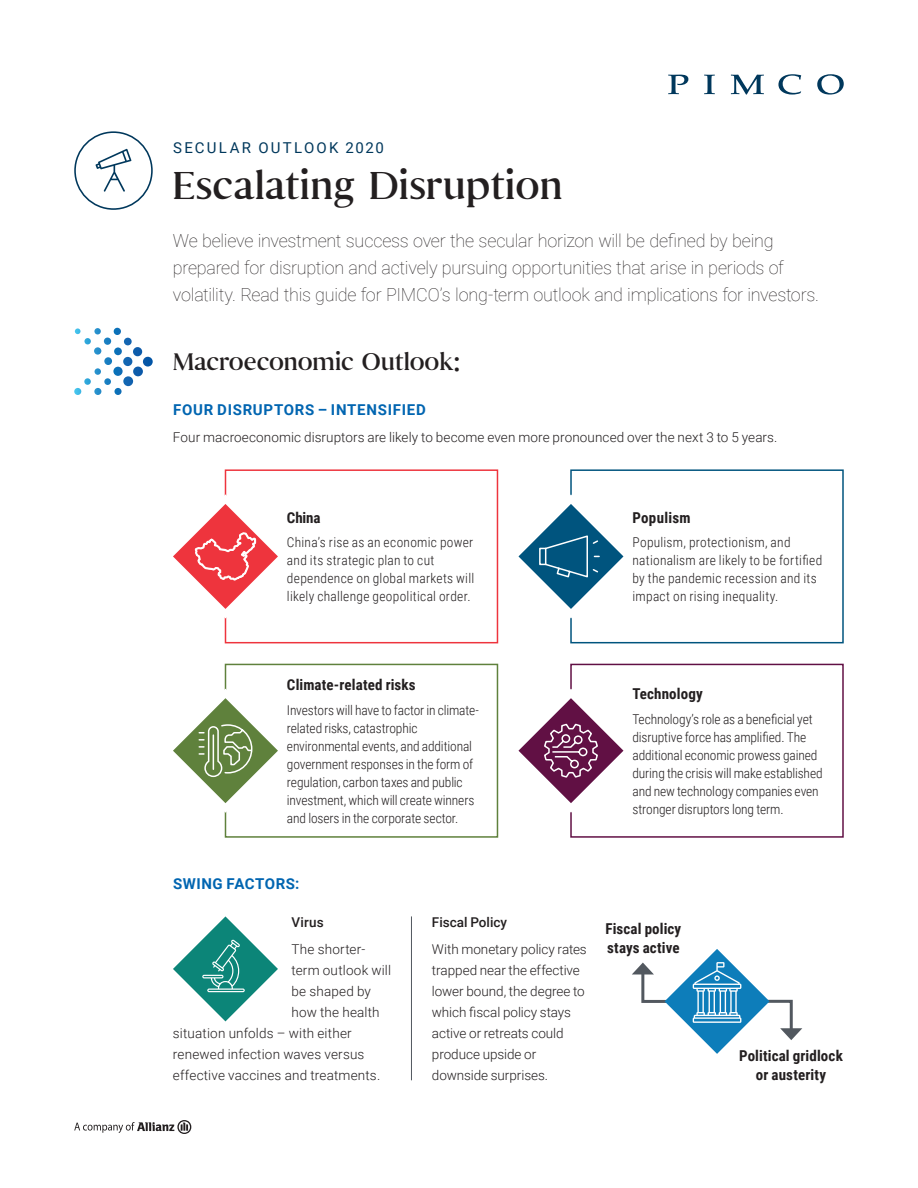
<style>
.page{position:relative;width:918px;height:1188px;background:#fff}
.page>*{position:absolute;margin:0;border:0;box-sizing:border-box;transform-origin:0 0}
.t1{font:39px "Senhan";letter-spacing:.005em;color:#231f20}
.t2{font:24px "Senhan";letter-spacing:-.005em;color:#231f20}
.t3{font:100 18px/27px "Roboto";letter-spacing:-.015em;color:#231f20}
.t4{font:700 15px/19.5px "Roboto Condensed";letter-spacing:.01em;color:#231f20}
.t5{font:700 15px "Roboto";letter-spacing:.045em;color:#0165b1}
.t6{font:15px "Roboto";letter-spacing:.15em;color:#00385c}
.t7{font:300 13.5px/18px "Roboto Condensed";letter-spacing:-.005em;color:#231f20}
.t8{font:300 13.5px/21px "Roboto";letter-spacing:.005em;color:#231f20}
.t9{font:300 13.5px/18px "Roboto Condensed";letter-spacing:.02em;color:#231f20}
.t10{font:500 13.5px "Roboto";color:#231f20}
</style>
<div class="page">
<svg style="left:668px;top:75px;width:20px;height:19px"></svg>
<svg style="left:704px;top:75px;width:11px;height:19px"></svg>
<svg style="left:731px;top:75px;width:33px;height:20px"></svg>
<svg style="left:778px;top:74px;width:23px;height:21px"></svg>
<svg style="left:817px;top:74px;width:27px;height:21px"></svg>
<svg style="left:74px;top:1120px;width:117px;height:14px"></svg>
<svg style="left:95px;top:149px;width:36px;height:43px"></svg>
<div style="left:74px;top:131px;width:79px;height:79px;border:2px solid #00385c;border-radius:50%"></div>
<svg style="left:74px;top:328px;width:79px;height:67px"></svg>
<div style="left:225px;top:469px;width:273px;height:174px;border:2px solid #ee343d"></div>
<div style="left:570px;top:469px;width:274px;height:174px;border:2px solid #00547e"></div>
<div style="left:225px;top:664px;width:273px;height:174px;border:2px solid #5f813c"></div>
<div style="left:570px;top:664px;width:274px;height:174px;border:2px solid #611044"></div>
<svg style="left:518px;top:494px;width:106px;height:124px"></svg>
<svg style="left:173px;top:689px;width:105px;height:124px"></svg>
<svg style="left:518px;top:689px;width:106px;height:124px"></svg>
<svg style="left:632px;top:949px;width:170px;height:105px"></svg>
<svg style="left:173px;top:916px;width:105px;height:105px"></svg>
<hr style="left:411px;top:916px;width:1px;height:164px;background:#52585f">
<svg style="left:173px;top:494px;width:105px;height:124px"></svg>
<p class="t6" style="left:173px;top:137px;width:212px">SECULAR OUTLOOK 2020</p>
<h1 class="t1" style="left:173px;top:152px;width:391px">Escalating Disruption</h1>
<p class="t3" style="left:173px;top:226px;width:648px">We believe investment success over the secular horizon will be defined by being prepared for disruption and actively pursuing opportunities that arise in periods of volatility. Read this guide for PIMCO’s long-term outlook and implications for investors.</p>
<h2 class="t2" style="left:173px;top:341px;width:288px">Macroeconomic Outlook:</h2>
<p class="t5" style="left:173px;top:399px;width:254px">FOUR DISRUPTORS – INTENSIFIED</p>
<p class="t8" style="left:173px;top:427px;width:606px">Four macroeconomic disruptors are likely to become even more pronounced over the next 3 to 5 years.</p>
<p class="t4" style="left:287px;top:507px;width:35px">China</p>
<p class="t9" style="left:287px;top:533px;width:189px">China’s rise as an economic power and its strategic plan to cut dependence on global markets will likely challenge geopolitical order.</p>
<p class="t4" style="left:633px;top:507px;width:60px">Populism</p>
<p class="t9" style="left:633px;top:533px;width:191px">Populism, protectionism, and nationalism are likely to be fortified by the pandemic recession and its impact on rising inequality.</p>
<p class="t4" style="left:287px;top:674px;width:130px">Climate-related risks</p>
<p class="t7" style="left:287px;top:700px;width:194px">Investors will have to factor in climate&shy;related risks, catastrophic environmental events, and additional government responses in the form of regulation, carbon taxes and public investment, which will create winners and losers in the corporate sector.</p>
<p class="t4" style="left:633px;top:683px;width:72px">Technology</p>
<p class="t7" style="left:633px;top:709px;width:192px">Technology’s role as a beneficial yet disruptive force has amplified. The additional economic prowess gained during the crisis will make established and new technology companies even stronger disruptors long term.</p>
<p class="t5" style="left:173px;top:874px;width:128px">SWING FACTORS:</p>
<p class="t10" style="left:291px;top:912px;width:34px">Virus</p>
<p class="t8" style="left:291px;top:939px;width:75px">The shorter-</p>
<p class="t8" style="left:291px;top:960px;width:101px">term outlook will</p>
<p class="t8" style="left:291px;top:981px;width:81px">be shaped by</p>
<p class="t8" style="left:291px;top:1002px;width:90px">how the health</p>
<p class="t8" style="left:173px;top:1023px;width:180px">situation unfolds – with either</p>
<p class="t8" style="left:173px;top:1044px;width:193px">renewed infection waves versus</p>
<p class="t8" style="left:173px;top:1065px;width:209px">effective vaccines and treatments.</p>
<p class="t10" style="left:432px;top:912px;width:77px">Fiscal Policy</p>
<p class="t8" style="left:432px;top:939px;width:156px">With monetary policy rates trapped near the effective lower bound, the degree to which fiscal policy stays active or retreats could produce upside or downside surprises.</p>
<p class="t4" style="left:605px;top:918px;width:77px">Fiscal policy stays active</p>
<p class="t4" style="left:739px;top:1045px;width:105px;text-align:center">Political gridlock or austerity</p>
</div>
